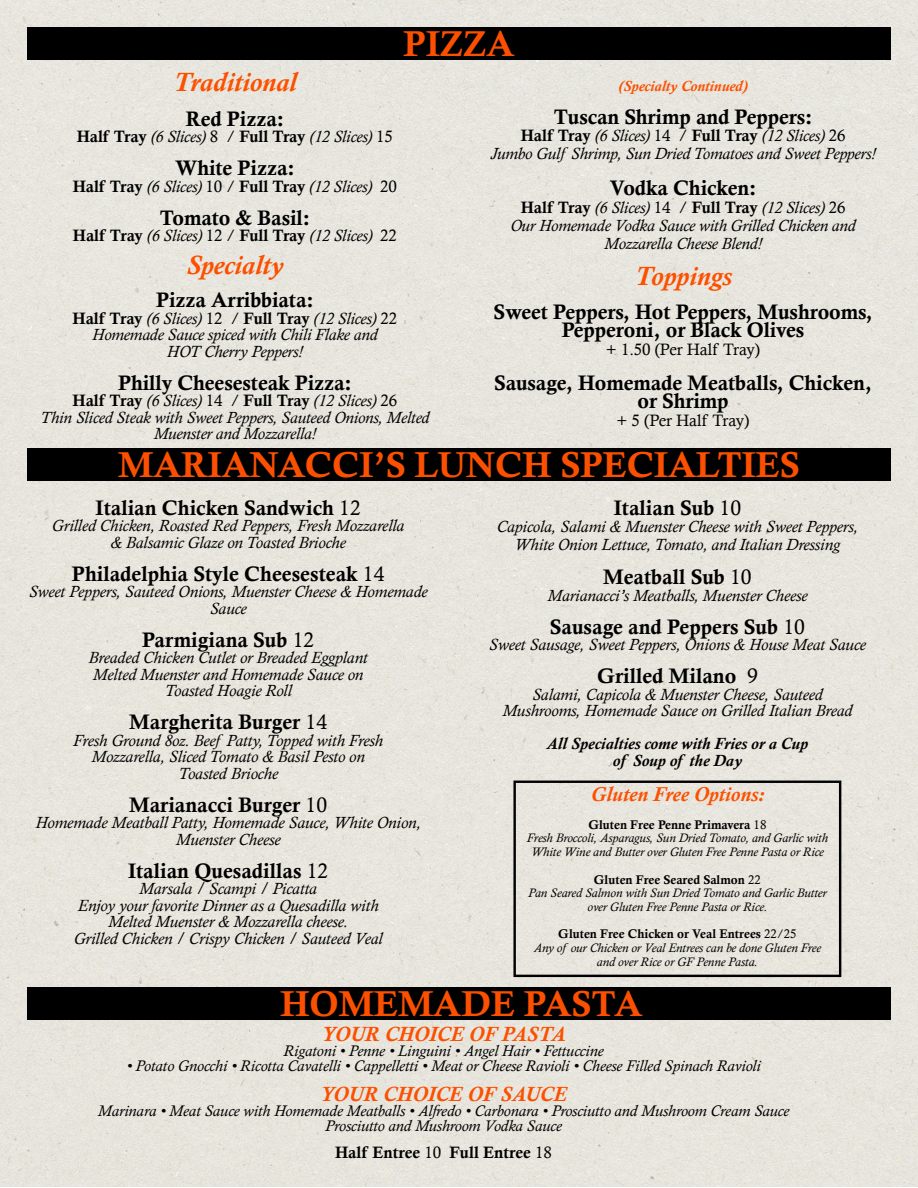
<style>
.page{position:relative;width:918px;height:1188px;background:#fff}
.page>*{position:absolute;margin:0;border:0;box-sizing:border-box;transform-origin:0 0}
.t1{font:36px "Calis MT Bol";color:#fc5000}
.t2{font:italic 700 27px "Calisto";letter-spacing:-.005em;color:#fc5000}
.t3{font:21px/18px "Calis MT Bol";letter-spacing:-.005em;color:#000;text-align:center}
.t4{font:italic 700 21px "Calisto";color:#fc5000}
.t5{font:italic 700 20.55px "Calisto";color:#fc5000}
.t6{font:italic 16.5px/16.5px "Calisto";color:#000;text-align:center}
.t7{font:italic 700 16.5px/16.5px "Calisto";color:#000;text-align:center}
.t8{font:16.5px "Calisto";letter-spacing:-.005em;color:#000}
.t9{font:16.5px "Calis MT Bol";color:#000}
.t10{font:italic 15.75px/15px "Calisto";color:#000;text-align:center}
.t11{font:italic 700 15px "Calisto";letter-spacing:-.005em;color:#fc5000}
.t12{font:italic 12.6px/13.6px "Calisto";color:#000;text-align:center}
.t13{font:12.6px "Calis MT Bol";color:#000}
.s1{font-family:"Calis MT Bol";font-style:normal}
.s2{font-style:normal}
.s3{font-family:"Calisto"}
</style>
<div class="page">
<div style="left:0;top:0;width:917px;height:1186px;background:#e7e5dd"></div>
<div style="left:27px;top:987px;width:864px;height:33px;background:#000"></div>
<div style="left:27px;top:27px;width:864px;height:33px;background:#000"></div>
<div style="left:27px;top:448px;width:864px;height:33px;background:#000"></div>
<div style="left:513px;top:781px;width:328px;height:196px;border:2px solid #000"></div>
<h1 class="t1" style="left:404px;top:23px;width:112px">PIZZA</h1>
<h2 class="t2" style="left:173px;top:67px;width:125px">Traditional</h2>
<p class="t3" style="left:186px;top:110px;width:100px">Red Pizza:</p>
<p class="t6" style="left:77px;top:128px;width:318px"><span class="s1">Half Tray</span> (6 Slices) <span class="s2">8 /</span> <span class="s1">Full Tray</span> (12 Slices) <span class="s2">15</span></p>
<p class="t3" style="left:175px;top:159px;width:121px">White Pizza:</p>
<p class="t6" style="left:73px;top:178px;width:326px"><span class="s1">Half Tray</span> (6 Slices) <span class="s2">10 /</span> <span class="s1">Full Tray</span> (12 Slices) <span class="s2">20</span></p>
<p class="t3" style="left:160px;top:209px;width:152px">Tomato &amp; Basil:</p>
<p class="t6" style="left:73px;top:227px;width:325px"><span class="s1">Half Tray</span> (6 Slices) <span class="s2">12 /</span> <span class="s1">Full Tray</span> (12 Slices) <span class="s2">22</span></p>
<h2 class="t2" style="left:186px;top:250px;width:99px">Specialty</h2>
<p class="t3" style="left:156px;top:291px;width:159px">Pizza Arribbiata:</p>
<p class="t6" style="left:73px;top:310px;width:326px"><span class="s1">Half Tray</span> (6 Slices) <span class="s2">12 /</span> <span class="s1">Full Tray</span> (12 Slices) <span class="s2">22<br></span>Homemade Sauce spiced with Chili Flake and<br>HOT Cherry Peppers!</p>
<p class="t3" style="left:118px;top:374px;width:235px">Philly Cheesesteak Pizza:</p>
<p class="t6" style="left:40px;top:392px;width:391px"><span class="s1">Half Tray</span> (6 Slices) <span class="s2">14 /</span> <span class="s1">Full Tray</span> (12 Slices) <span class="s2">26<br></span>Thin Sliced Steak with Sweet Peppers, Sauteed Onions, Melted<br>Muenster and Mozzarella!</p>
<p class="t11" style="left:619px;top:78px;width:130px">(Specialty Continued)</p>
<p class="t3" style="left:554px;top:108px;width:260px">Tuscan Shrimp and Peppers:</p>
<p class="t6" style="left:490px;top:126px;width:387px;line-height:18px"><span class="s1">Half Tray</span> (6 Slices) <span class="s2">14 /</span> <span class="s1">Full Tray</span> (12 Slices) <span class="s2">26<br></span>Jumbo Gulf Shrimp, Sun Dried Tomatoes and Sweet Peppers!</p>
<p class="t3" style="left:610px;top:179px;width:148px">Vodka Chicken:</p>
<p class="t6" style="left:510px;top:198px;width:347px;line-height:18px"><span class="s1">Half Tray</span> (6 Slices) <span class="s2">14 /</span> <span class="s1">Full Tray</span> (12 Slices) <span class="s2">26<br></span>Our Homemade Vodka Sauce with Grilled Chicken and<br>Mozzarella Cheese Blend!</p>
<h2 class="t2" style="left:634px;top:260px;width:99px">Toppings</h2>
<p class="t3" style="left:494px;top:303px;width:381px">Sweet Peppers, Hot Peppers, Mushrooms,<br>Pepperoni, or Black Olives</p>
<p class="t8" style="left:606px;top:340px;width:156px">+ 1.50 (Per Half Tray)</p>
<p class="t3" style="left:494px;top:374px;width:379px">Sausage, Homemade Meatballs, Chicken, or Shrimp</p>
<p class="t8" style="left:617px;top:411px;width:135px">+ 5 (Per Half Tray)</p>
<h1 class="t1" style="left:118px;top:444px;width:683px">MARIANACCI’S LUNCH SPECIALTIES</h1>
<p class="t3" style="left:96px;top:499px;width:267px">Italian Chicken Sandwich <span class="s3">12</span></p>
<p class="t6" style="left:52px;top:518px;width:354px">Grilled Chicken, Roasted Red Peppers, Fresh Mozzarella &amp; Balsamic Glaze on Toasted Brioche</p>
<p class="t3" style="left:72px;top:565px;width:314px">Philadelphia Style Cheesesteak <span class="s3">14</span></p>
<p class="t6" style="left:29px;top:584px;width:400px">Sweet Peppers, Sauteed Onions, Muenster Cheese &amp; Homemade<br>Sauce</p>
<p class="t3" style="left:142px;top:631px;width:174px">Parmigiana Sub <span class="s3">12</span></p>
<p class="t6" style="left:89px;top:650px;width:281px">Breaded Chicken Cutlet or Breaded Eggplant<br>Melted Muenster and Homemade Sauce on<br>Toasted Hoagie Roll</p>
<p class="t3" style="left:129px;top:713px;width:199px">Margherita Burger <span class="s3">14</span></p>
<p class="t6" style="left:73px;top:732px;width:311px">Fresh Ground 8oz. Beef Patty, Topped with Fresh<br>Mozzarella, Sliced Tomato &amp; Basil Pesto on<br>Toasted Brioche</p>
<p class="t3" style="left:129px;top:796px;width:199px">Marianacci Burger <span class="s3">10</span></p>
<p class="t6" style="left:35px;top:815px;width:387px">Homemade Meatball Patty, Homemade Sauce, White Onion,<br>Muenster Cheese</p>
<p class="t3" style="left:128px;top:862px;width:202px">Italian Quesadillas <span class="s3">12</span></p>
<p class="t6" style="left:74px;top:881px;width:310px">Marsala / Scampi / Picatta<br>Enjoy your favorite Dinner as a Quesadilla with Melted Muenster &amp; Mozzarella cheese.<br>Grilled Chicken / Crispy Chicken / Sauteed Veal</p>
<p class="t3" style="left:614px;top:499px;width:129px">Italian Sub <span class="s3">10</span></p>
<p class="t6" style="left:497px;top:517px;width:363px;line-height:18px">Capicola, Salami &amp; Muenster Cheese with Sweet Peppers,<br>White Onion Lettuce, Tomato, and Italian Dressing</p>
<p class="t3" style="left:603px;top:568px;width:150px">Meatball Sub <span class="s3">10</span></p>
<p class="t6" style="left:547px;top:587px;width:262px">Marianacci’s Meatballs, Muenster Cheese</p>
<p class="t3" style="left:550px;top:618px;width:256px">Sausage and Peppers Sub <span class="s3">10</span></p>
<p class="t6" style="left:489px;top:637px;width:378px">Sweet Sausage, Sweet Peppers, Onions &amp; House Meat Sauce</p>
<p class="t3" style="left:597px;top:667px;width:162px">Grilled Milano <span class="s3">9</span></p>
<p class="t6" style="left:502px;top:686px;width:352px">Salami, Capicola &amp; Muenster Cheese, Sauteed<br>Mushrooms, Homemade Sauce on Grilled Italian Bread</p>
<p class="t7" style="left:547px;top:736px;width:263px">All Specialties come with Fries or a Cup of Soup of the Day</p>
<p class="t5" style="left:591px;top:783px;width:175px">Gluten Free Options:</p>
<p class="t13" style="left:588px;top:817px;width:180px">Gluten Free Penne Primavera <span class="s3">18</span></p>
<p class="t12" style="left:527px;top:831px;width:303px">Fresh Broccoli, Asparagus, Sun Dried Tomato, and Garlic with<br>White Wine and Butter over Gluten Free Penne Pasta or Rice</p>
<p class="t13" style="left:594px;top:872px;width:169px">Gluten Free Seared Salmon <span class="s3">22</span></p>
<p class="t12" style="left:528px;top:886px;width:300px">Pan Seared Salmon with Sun Dried Tomato and Garlic Butter over Gluten Free Penne Pasta or Rice.</p>
<p class="t13" style="left:558px;top:927px;width:240px">Gluten Free Chicken or Veal Entrees <span class="s3">22/25</span></p>
<p class="t12" style="left:534px;top:941px;width:289px">Any of our Chicken or Veal Entrees can be done Gluten Free and over Rice or GF Penne Pasta.</p>
<h1 class="t1" style="left:281px;top:983px;width:364px">HOMEMADE PASTA</h1>
<p class="t4" style="left:322px;top:1022px;width:245px">YOUR CHOICE OF PASTA</p>
<p class="t10" style="left:284px;top:1043px;width:321px">Rigatoni • Penne • Linguini • Angel Hair • Fettuccine</p>
<p class="t10" style="left:126px;top:1058px;width:636px">• Potato Gnocchi • Ricotta Cavatelli • Cappelletti • Meat or Cheese Ravioli • Cheese Filled Spinach Ravioli</p>
<p class="t4" style="left:320px;top:1082px;width:248px">YOUR CHOICE OF SAUCE</p>
<p class="t10" style="left:98px;top:1103px;width:693px">Marinara • Meat Sauce with Homemade Meatballs • Alfredo • Carbonara • Prosciutto and Mushroom Cream Sauce<br>Prosciutto and Mushroom Vodka Sauce</p>
<p class="t9" style="left:335px;top:1143px;width:219px">Half Entree <span class="s3">10</span> Full Entree <span class="s3">18</span></p>
</div>
